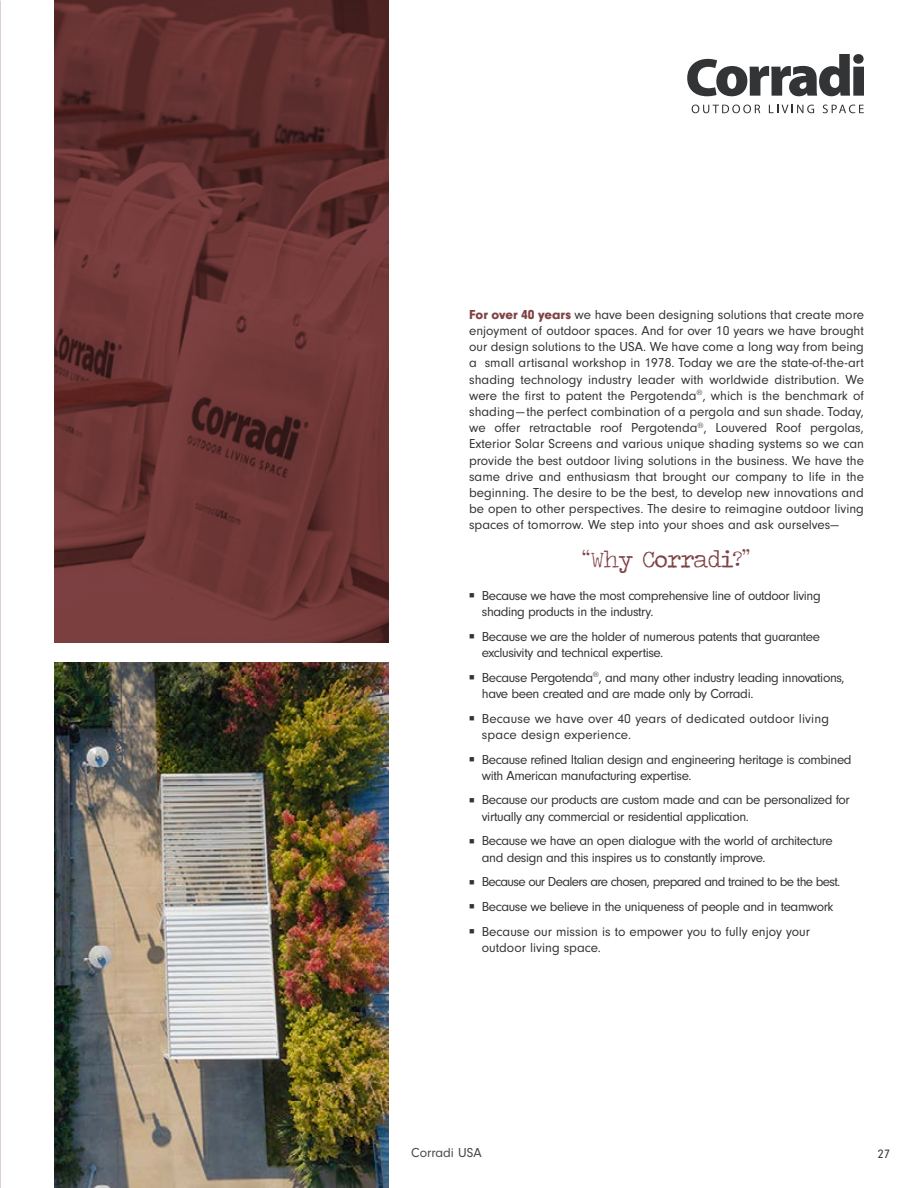
<style>
.page{position:relative;width:918px;height:1188px;background:#fff}
.page>*{position:absolute;margin:0;border:0;box-sizing:border-box;transform-origin:0 0}
.t1{font:24px "Traveling Typewriter";letter-spacing:-.03em;color:#7f4245}
.t2{font:13.5px/16.2px "Neuzeit Gro";letter-spacing:-.03em;color:#333436}
.t3{font:13.5px/16.2px "Neuzeit Gro";letter-spacing:.01em;color:#333436}
.t4{font:13.5px/16.2px "Neuzeit Gro";color:#333436}
.t5{font:13.5px "Neuzeit Gro";letter-spacing:-.05em;color:#333436}
.t6{font:13.5px "Neuzeit Gro";color:#484748}
.t7{font:12.75px "Neuzeit Gro";color:#333436}
.s1{font-weight:900;color:#7f4245}
</style>
<div class="page">
<img style="left:54px;top:662px;width:334px;height:526px">
<img style="left:54px;top:0;width:334px;height:642px">
<svg style="left:687px;top:54px;width:177px;height:42px"></svg>
<svg style="left:692px;top:105px;width:68px;height:8px"></svg>
<svg style="left:769px;top:105px;width:45px;height:8px"></svg>
<svg style="left:823px;top:105px;width:41px;height:8px"></svg>
<p class="t2" style="left:469px;top:307px;width:396px;text-align:justify"><span class="s1">For over 40 years</span> we have been designing solutions that create more enjoyment of outdoor spaces. And for over 10 years we have brought our design solutions to the USA. We have come a long way from being a small artisanal workshop in 1978. Today we are the state-of-the-art shading technology industry leader with worldwide distribution. We were the first to patent the Pergotenda<sup>®</sup>, which is the benchmark of shading—the perfect combination of a pergola and sun shade. Today, we offer retractable roof Pergotenda<sup>®</sup>, Louvered Roof pergolas, Exterior Solar Screens and various unique shading systems so we can provide the best outdoor living solutions in the business. We have the same drive and enthusiasm that brought our company to life in the beginning. The desire to be the best, to develop new innovations and be open to other perspectives. The desire to reimagine outdoor living spaces of tomorrow. We step into your shoes and ask ourselves—</p>
<h1 class="t1" style="left:582px;top:543px;width:169px">‘‘Why Corradi?’’</h1>
<p class="t2" style="left:482px;top:588px;width:340px;text-indent:-13px">■ Because we have the most comprehensive line of outdoor living shading products in the industry.</p>
<p class="t2" style="left:482px;top:629px;width:340px;text-indent:-13px">■ Because we are the holder of numerous patents that guarantee exclusivity and technical expertise.</p>
<p class="t2" style="left:482px;top:669px;width:364px;text-indent:-13px">■ Because Pergotenda<sup>®</sup>, and many other industry leading innovations, have been created and are made only by Corradi.</p>
<p class="t3" style="left:482px;top:710px;width:349px;text-indent:-13px">■ Because we have over 40 years of dedicated outdoor living space design experience.</p>
<p class="t2" style="left:482px;top:751px;width:371px;text-indent:-13px">■ Because refined Italian design and engineering heritage is combined with American manufacturing expertise.</p>
<p class="t2" style="left:482px;top:792px;width:370px;text-indent:-13px">■ Because our products are custom made and can be personalized for virtually any commercial or residential application.</p>
<p class="t2" style="left:482px;top:833px;width:353px;text-indent:-13px">■ Because we have an open dialogue with the world of architecture and design and this inspires us to constantly improve.</p>
<p class="t5" style="left:469px;top:875px;width:373px">■ Because our Dealers are chosen, prepared and trained to be the best.</p>
<p class="t2" style="left:469px;top:899px;width:366px">■ Because we believe in the uniqueness of people and in teamwork</p>
<p class="t4" style="left:482px;top:923px;width:330px;text-indent:-13px">■ Because our mission is to empower you to fully enjoy your outdoor living space.</p>
<p class="t6" style="left:411px;top:1145px;width:72px">Corradi USA</p>
<p class="t7" style="left:878px;top:1147px;width:14px">27</p>
</div>
